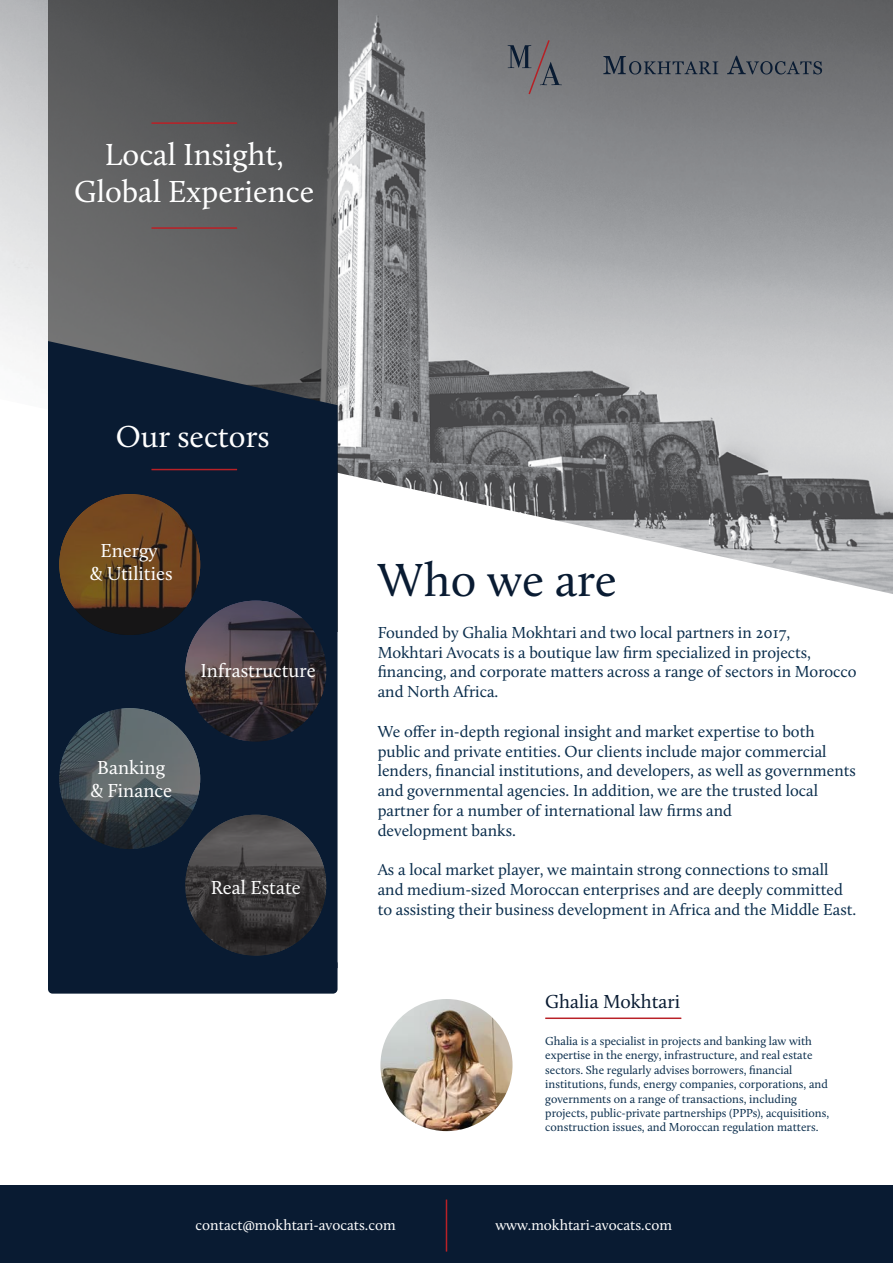
<style>
.page{position:relative;width:893px;height:1263px;background:#fff}
.page>*{position:absolute;margin:0;border:0;box-sizing:border-box;transform-origin:0 0}
.t1{font:48px "Calluna";color:#091b32}
.t2{font:31.5px/37.8px "Calluna";color:#fff;text-align:center}
.t3{font:19.5px/23.4px "Calluna";color:#fff;text-align:center}
.t4{font:19.5px "Calluna";color:#091b32}
.t5{font:16.5px/19.8px "Calluna";color:#0a2d4c}
.t6{font:15px "Calluna";color:#fff}
.t7{font:12px/14.4px "Calluna";color:#0a2d4c}
</style>
<div class="page">
<div style="left:0;top:1185px;width:893px;height:78px;background:#091b32"></div>
<img style="left:0;top:0;width:893px;height:594px">
<svg style="left:48px;top:0;width:290px;height:341px;background:#5c5c5d"></svg>
<svg style="left:48px;top:341px;width:290px;height:620px;background:#102036"></svg>
<svg style="left:59px;top:494px;width:141px;height:141px;background:#613f1d"></svg>
<svg style="left:185px;top:601px;width:141px;height:140px;background:#40373d"></svg>
<svg style="left:59px;top:708px;width:141px;height:141px;background:#4a5459"></svg>
<hr style="left:152px;top:122px;width:85px;height:2px;background:#b92127">
<hr style="left:152px;top:227px;width:85px;height:2px;background:#b92127">
<hr style="left:152px;top:469px;width:85px;height:1px;background:#b92127">
<hr style="left:446px;top:1199px;width:1px;height:52px;background:#b92127">
<hr style="left:545px;top:1017px;width:136px;height:2px;background:#b92127">
<svg style="left:185px;top:815px;width:141px;height:140px;background:#3f3c3d"></svg>
<div style="left:48px;top:959px;width:290px;height:35px;background:#091b32;border-radius:4px"></div>
<img style="left:380px;top:999px;width:133px;height:132px">
<svg style="left:603px;top:56px;width:115px;height:18px;background:#585d65"></svg>
<svg style="left:727px;top:56px;width:95px;height:18px;background:#5a5e65"></svg>
<svg style="left:508px;top:38px;width:54px;height:58px;background:#706e73"></svg>
<h2 class="t2" style="left:74px;top:135px;width:241px">Local Insight,<br>Global Experience</h2>
<h2 class="t2" style="left:116px;top:417px;width:155px">Our sectors</h2>
<p class="t3" style="left:90px;top:538px;width:84px">Energy<br>&amp; Utilities</p>
<p class="t3" style="left:200px;top:659px;width:117px">Infrastructure</p>
<p class="t3" style="left:90px;top:755px;width:83px">Banking &amp; Finance</p>
<p class="t3" style="left:211px;top:875px;width:92px">Real Estate</p>
<h1 class="t1" style="left:378px;top:550px;width:241px">Who we are</h1>
<p class="t5" style="left:378px;top:622px;width:480px">Founded by Ghalia Mokhtari and two local partners in 2017, Mokhtari Avocats is a boutique law firm specialized in projects, financing, and corporate matters across a range of sectors in Morocco and North Africa.</p>
<p class="t5" style="left:378px;top:721px;width:480px">We offer in-depth regional insight and market expertise to both public and private entities. Our clients include major commercial lenders, financial institutions, and developers, as well as governments and governmental agencies. In addition, we are the trusted local partner for a number of international law firms and<br>development banks.</p>
<p class="t5" style="left:378px;top:860px;width:480px">As a local market player, we maintain strong connections to small and medium-sized Moroccan enterprises and are deeply committed to assisting their business development in Africa and the Middle East.</p>
<p class="t4" style="left:545px;top:989px;width:136px">Ghalia Mokhtari</p>
<p class="t7" style="left:545px;top:1033px;width:285px">Ghalia is a specialist in projects and banking law with expertise in the energy, infrastructure, and real estate sectors. She regularly advises borrowers, financial institutions, funds, energy companies, corporations, and governments on a range of transactions, including projects, public-private partnerships (PPPs), acquisitions, construction issues, and Moroccan regulation matters.</p>
<p class="t6" style="left:196px;top:1216px;width:201px">contact@mokhtari-avocats.com</p>
<p class="t6" style="left:495px;top:1216px;width:178px">www.mokhtari-avocats.com</p>
</div>
